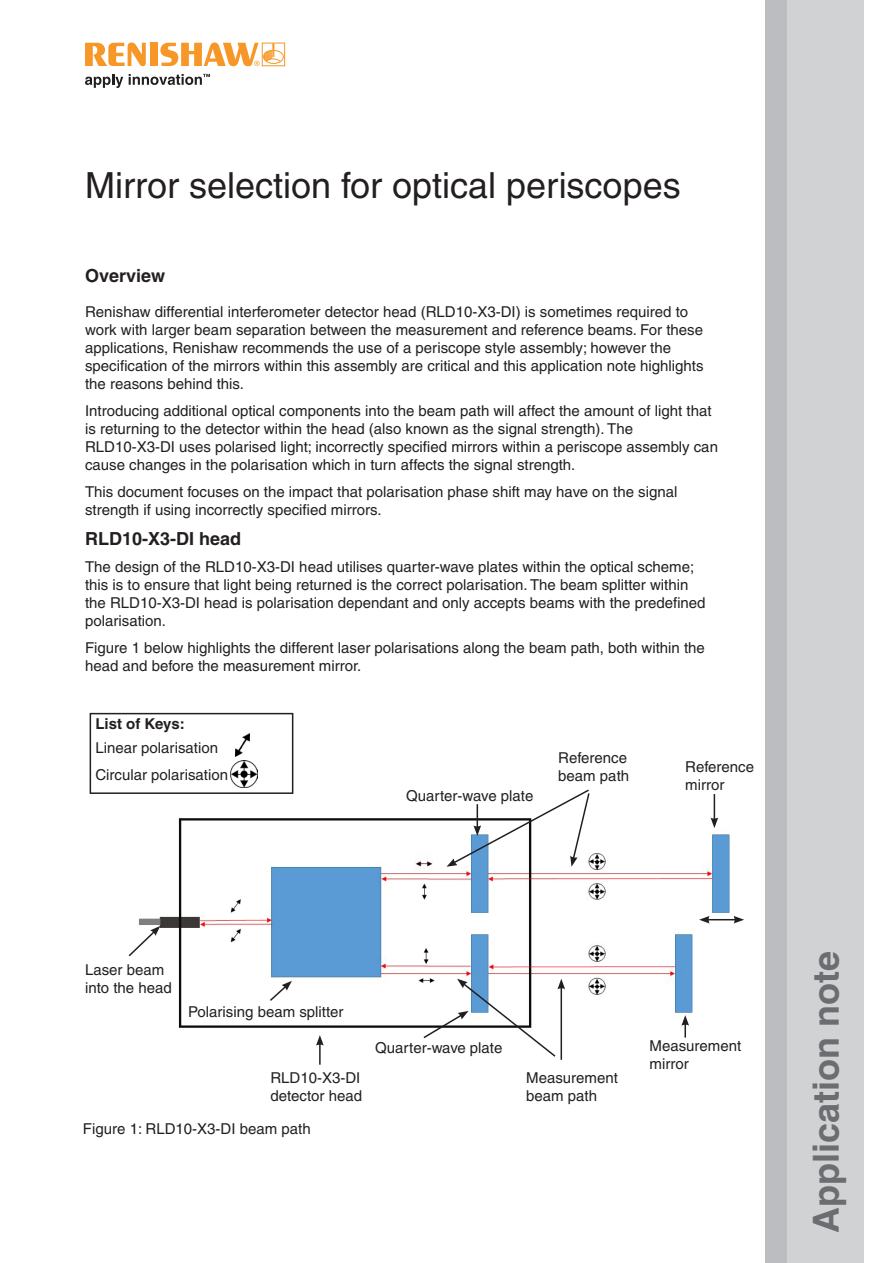
<style>
.page{position:relative;width:893px;height:1263px;background:#fff}
.page>*{position:absolute;margin:0;border:0;box-sizing:border-box;transform-origin:0 0}
.Module_title_text__c{font:36px "Helvetica";color:#231f20}
.t1{font:700 36px "Helvetica";color:#6c6d70}
.Body_text{font:700 18px "Helvetica";color:#231f20}
.Body_text_heading{font:700 18px "Helvetica";color:#231f20}
.Body_text-2{font:15px/18px "Helvetica";color:#231f20}
.Body_text-3{font:700 15px "Helvetica";color:#231f20}
</style>
<div class="page">
<svg style="left:85px;top:43px;width:61px;height:23px"></svg>
<div style="left:150px;top:43px;width:8px;height:23px;background:#f79727"></div>
<svg style="left:85px;top:74px;width:38px;height:14px"></svg>
<div style="left:262px;top:43px;width:23px;height:23px;border:1px solid #f79727"></div>
<div style="left:263px;top:50px;width:21px;height:14px;border:1px solid #f79727;border-radius:50%"></div>
<svg style="left:160px;top:43px;width:121px;height:23px"></svg>
<svg style="left:129px;top:74px;width:81px;height:11px"></svg>
<div style="left:779px;top:0;width:84px;height:1263px;background:#d1d2d4"></div>
<div style="left:765px;top:0;width:22px;height:1263px;background:#bcbdc0"></div>
<img style="left:89px;top:712px;width:646px;height:348px">
<div style="left:90px;top:713px;width:203px;height:81px;border:2px solid #231f20"></div>
<img style="left:236px;top:734px;width:14px;height:22px">
<img style="left:230px;top:760px;width:27px;height:27px">
<svg style="left:711px;top:794px;width:7px;height:34px"></svg>
<svg style="left:699px;top:916px;width:45px;height:7px"></svg>
<svg style="left:681px;top:1015px;width:8px;height:22px"></svg>
<hr style="left:561px;top:987px;width:1px;height:73px;background:#231f20">
<svg style="left:422px;top:979px;width:143px;height:79px"></svg>
<hr style="left:319px;top:1043px;width:2px;height:22px;background:#231f20">
<svg style="left:316px;top:1035px;width:8px;height:10px"></svg>
<svg style="left:268px;top:981px;width:24px;height:21px"></svg>
<svg style="left:127px;top:926px;width:33px;height:32px"></svg>
<svg style="left:446px;top:788px;width:145px;height:79px"></svg>
<p class="Module_title_text__c" style="left:85px;top:164px;width:597px">Mirror selection for optical periscopes</p>
<p class="Body_text_heading" style="left:85px;top:264px;width:81px">Overview</p>
<p class="Body_text-2" style="left:85px;top:303px;width:620px">Renishaw differential interferometer detector head (RLD10-X3-DI) is sometimes required to work with larger beam separation between the measurement and reference beams. For these applications, Renishaw recommends the use of a periscope style assembly; however the specification of the mirrors within this assembly are critical and this application note highlights the reasons behind this.</p>
<p class="Body_text-2" style="left:85px;top:401px;width:634px">Introducing additional optical components into the beam path will affect the amount of light that is returning to the detector within the head (also known as the signal strength). The RLD10-X3-DI uses polarised light; incorrectly specified mirrors within a periscope assembly can cause changes in the polarisation which in turn affects the signal strength.</p>
<p class="Body_text-2" style="left:85px;top:482px;width:594px">This document focuses on the impact that polarisation phase shift may have on the signal strength if using incorrectly specified mirrors.</p>
<p class="Body_text" style="left:85px;top:528px;width:158px">RLD10-X3-DI head</p>
<p class="Body_text-2" style="left:85px;top:558px;width:622px">The design of the RLD10-X3-DI head utilises quarter-wave plates within the optical scheme; this is to ensure that light being returned is the correct polarisation. The beam splitter within the RLD10-X3-DI head is polarisation dependant and only accepts beams with the predefined polarisation.</p>
<p class="Body_text-2" style="left:85px;top:639px;width:621px">Figure 1 below highlights the different laser polarisations along the beam path, both within the head and before the measurement mirror.</p>
<p class="Body_text-3" style="left:95px;top:714px;width:91px">List of Keys:</p>
<p class="Body_text-2" style="left:95px;top:739px;width:124px">Linear polarisation</p>
<p class="Body_text-2" style="left:95px;top:766px;width:134px">Circular polarisation</p>
<p class="Body_text-2" style="left:406px;top:787px;width:129px">Quarter-wave plate</p>
<p class="Body_text-2" style="left:558px;top:748px;width:72px">Reference beam path</p>
<p class="Body_text-2" style="left:685px;top:758px;width:70px">Reference mirror</p>
<p class="Body_text-2" style="left:85px;top:961px;width:88px">Laser beam into the head</p>
<p class="Body_text-2" style="left:188px;top:1002px;width:157px">Polarising beam splitter</p>
<p class="Body_text-2" style="left:375px;top:1039px;width:129px">Quarter-wave plate</p>
<p class="Body_text-2" style="left:270px;top:1068px;width:93px">RLD10-X3-DI detector head</p>
<p class="Body_text-2" style="left:526px;top:1068px;width:93px">Measurement beam path</p>
<p class="Body_text-2" style="left:83px;top:1120px;width:229px">Figure 1: RLD10-X3-DI beam path</p>
<p class="Body_text-2" style="left:649px;top:1036px;width:93px">Measurement mirror</p>
<h1 class="t1" style="left:804px;top:1233px;width:284px;rotate:-90deg">Application note</h1>
</div>
